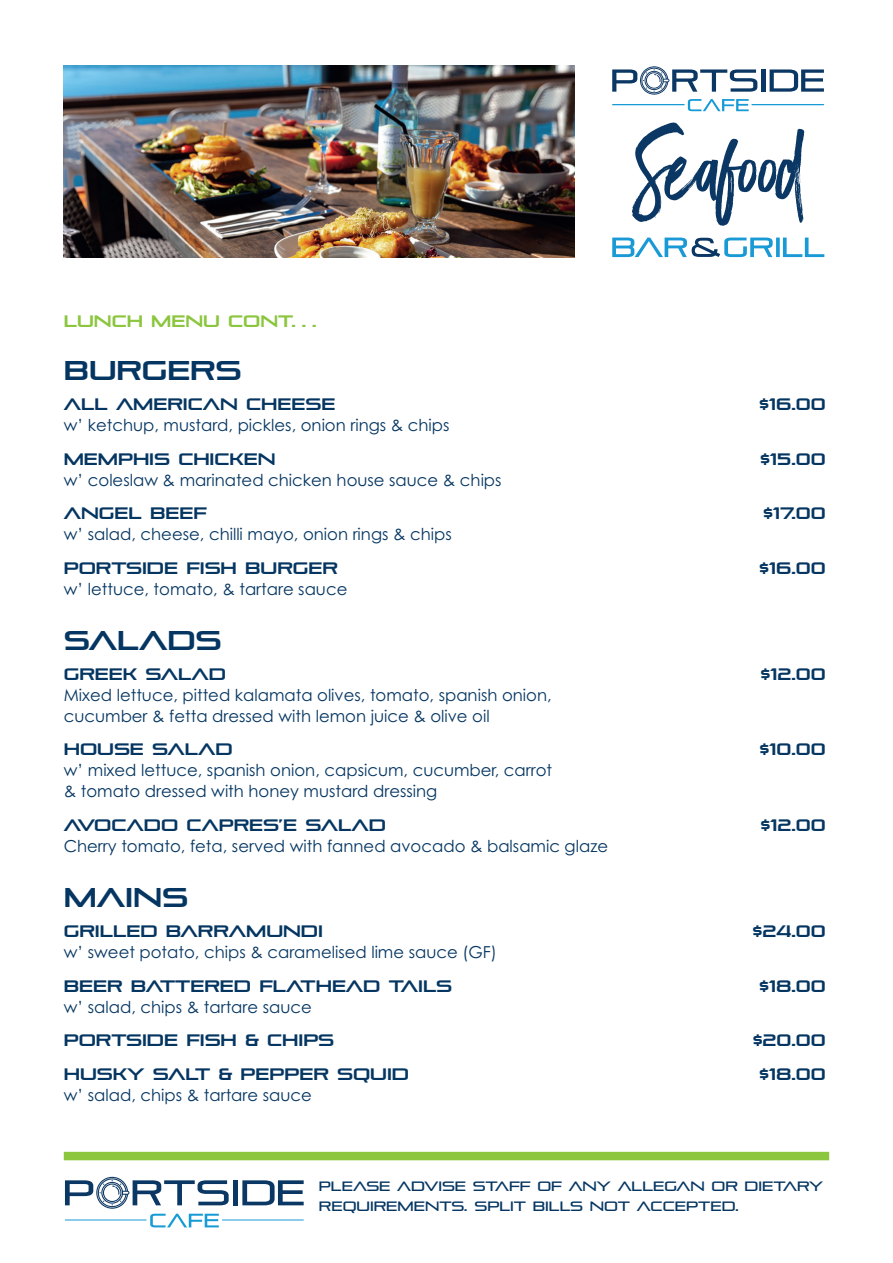
<style>
.page{position:relative;width:893px;height:1263px;background:#fff}
.page>*{position:absolute;margin:0;border:0;box-sizing:border-box;transform-origin:0 0}
.t1{font:700 27px "Pirulen Rg";color:#053662}
.t2{font:16.5px/21px "Century Gothic Pro";color:#053662}
.t3{font:700 16.5px "Pirulen Rg";color:#053662}
.t4{font:700 16.5px "Pirulen Rg";color:#8bc63e}
.t5{font:13.5px/19.5px "Pirulen Rg";color:#053662}
</style>
<div class="page">
<svg style="left:632px;top:123px;width:172px;height:103px"></svg>
<svg style="left:612px;top:238px;width:212px;height:19px"></svg>
<hr style="left:761px;top:69px;width:4px;height:23px;background:#0a3763">
<svg style="left:770px;top:69px;width:54px;height:23px"></svg>
<hr style="left:752px;top:104px;width:72px;height:1px;background:#169bd7">
<svg style="left:612px;top:66px;width:145px;height:45px"></svg>
<div style="left:64px;top:1152px;width:765px;height:8px;background:#8bc63e"></div>
<div style="left:233px;top:1180px;width:5px;height:25px;background:#0a3763"></div>
<svg style="left:242px;top:1180px;width:62px;height:25px"></svg>
<hr style="left:222px;top:1220px;width:82px;height:1px;background:#169bd7">
<svg style="left:65px;top:1177px;width:164px;height:50px"></svg>
<img style="left:64px;top:65px;width:510px;height:193px">
<p class="t4" style="left:64px;top:311px;width:255px">LUNCH MENU CONT…</p>
<h1 class="t1" style="left:64px;top:354px;width:179px">BURGERS</h1>
<p class="t3" style="left:64px;top:394px;width:273px">ALL AMERICAN CHEESE</p>
<p class="t3" style="left:759px;top:394px;width:68px">$16.00</p>
<p class="t2" style="left:64px;top:414px;width:387px">w’ ketchup, mustard, pickles, onion rings &amp; chips</p>
<p class="t3" style="left:64px;top:449px;width:213px">MEMPHIS CHICKEN</p>
<p class="t3" style="left:760px;top:449px;width:67px">$15.00</p>
<p class="t2" style="left:64px;top:469px;width:439px">w’ coleslaw &amp; marinated chicken house sauce &amp; chips</p>
<p class="t3" style="left:64px;top:504px;width:144px">ANGEL BEEF</p>
<p class="t3" style="left:763px;top:504px;width:64px">$17.00</p>
<p class="t2" style="left:64px;top:524px;width:390px">w’ salad, cheese, chilli mayo, onion rings &amp; chips</p>
<p class="t3" style="left:64px;top:558px;width:276px">PORTSIDE FISH BURGER</p>
<p class="t3" style="left:759px;top:558px;width:68px">$16.00</p>
<p class="t2" style="left:64px;top:578px;width:285px">w’ lettuce, tomato, &amp; tartare sauce</p>
<h1 class="t1" style="left:64px;top:624px;width:159px">SALADS</h1>
<p class="t3" style="left:64px;top:664px;width:164px">GREEK SALAD</p>
<p class="t3" style="left:760px;top:664px;width:67px">$12.00</p>
<p class="t2" style="left:64px;top:684px;width:489px">Mixed lettuce, pitted kalamata olives, tomato, spanish onion, cucumber &amp; fetta dressed with lemon juice &amp; olive oil</p>
<p class="t3" style="left:64px;top:740px;width:170px">HOUSE SALAD</p>
<p class="t3" style="left:759px;top:740px;width:68px">$10.00</p>
<p class="t2" style="left:64px;top:760px;width:490px">w’ mixed lettuce, spanish onion, capsicum, cucumber, carrot &amp; tomato dressed with honey mustard dressing</p>
<p class="t3" style="left:64px;top:815px;width:324px">AVOCADO CAPRES’E SALAD</p>
<p class="t3" style="left:760px;top:815px;width:67px">$12.00</p>
<p class="t2" style="left:64px;top:835px;width:546px">Cherry tomato, feta, served with fanned avocado &amp; balsamic glaze</p>
<h1 class="t1" style="left:64px;top:881px;width:126px">MAINS</h1>
<p class="t3" style="left:64px;top:921px;width:261px">GRILLED BARRAMUNDI</p>
<p class="t3" style="left:753px;top:921px;width:75px">$24.00</p>
<p class="t2" style="left:64px;top:941px;width:435px">w’ sweet potato, chips &amp; caramelised lime sauce (GF)</p>
<p class="t3" style="left:64px;top:976px;width:390px">BEER BATTERED FLATHEAD TAILS</p>
<p class="t3" style="left:759px;top:976px;width:68px">$18.00</p>
<p class="t2" style="left:64px;top:996px;width:250px">w’ salad, chips &amp; tartare sauce</p>
<p class="t3" style="left:64px;top:1030px;width:272px">PORTSIDE FISH &amp; CHIPS</p>
<p class="t3" style="left:753px;top:1030px;width:75px">$20.00</p>
<p class="t3" style="left:64px;top:1064px;width:347px">HUSKY SALT &amp; PEPPER SQUID</p>
<p class="t3" style="left:759px;top:1064px;width:68px">$18.00</p>
<p class="t2" style="left:64px;top:1084px;width:250px">w’ salad, chips &amp; tartare sauce</p>
<p class="t5" style="left:319px;top:1177px;width:506px">PLEASE ADVISE STAFF OF ANY ALLEGAN OR DIETARY<br>REQUIREMENTS. SPLIT BILLS NOT ACCEPTED.</p>
</div>
